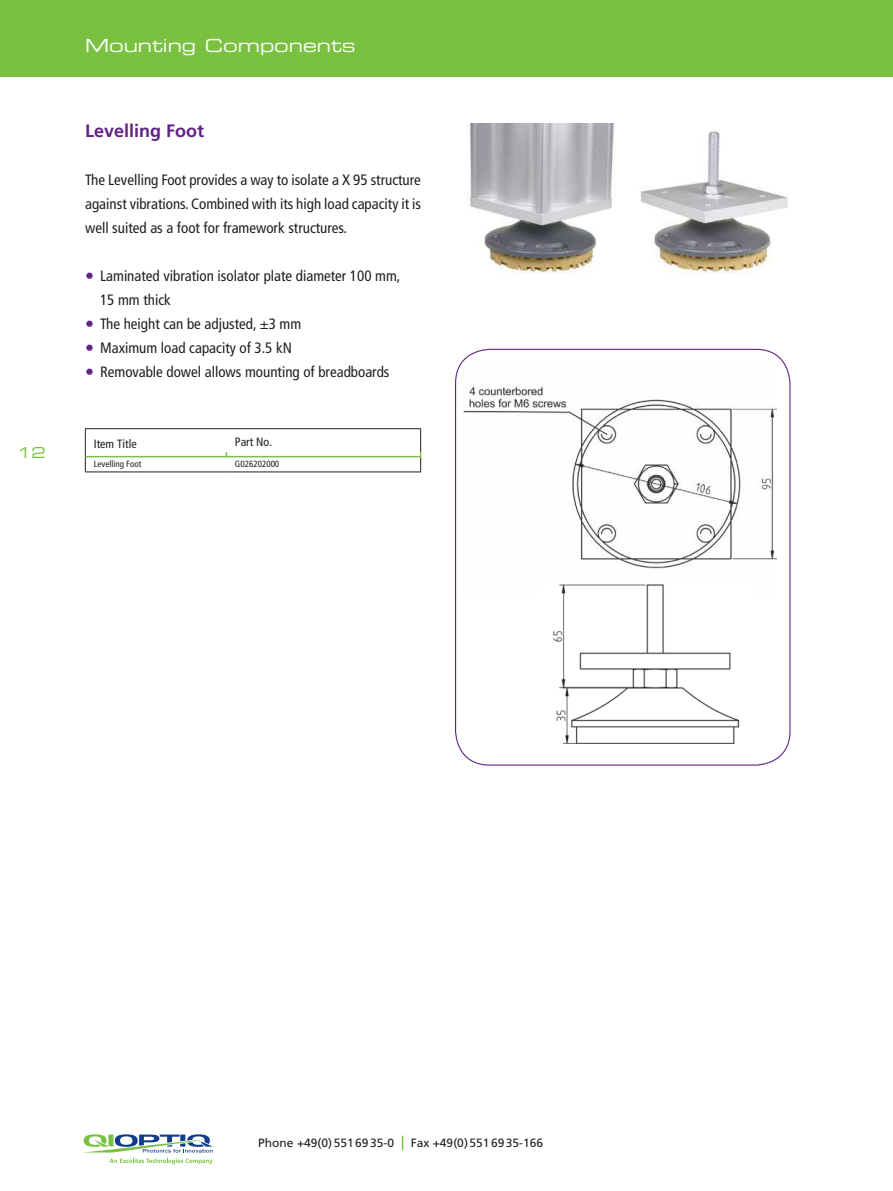
<style>
.page{position:relative;width:893px;height:1191px;background:#fff}
.page>*{position:absolute;margin:0;border:0;box-sizing:border-box;transform-origin:0 0}
.t1{font:18px "Eurostile LT Std Ex 2";color:#fff}
.t2{font:700 18px "Frutiger";color:#622484}
.t3{font:condensed 15px/24px "Frutiger For Qioptiq";color:#221f1f;text-align:justify}
.t4{font:15px "Eurostile LT Std Ex 2";color:#7ac142}
.t5{font:12px "Frutiger LT Std";color:#221f1f}
.t6{font:condensed 12px "Frutiger For Qioptiq";color:#221f1f}
.t7{font:condensed 9px "Frutiger For Qioptiq";color:#221f1f}
.s1{font-size:18px;color:#622484}
</style>
<div class="page">
<div style="left:0;top:0;width:893px;height:77px;background:#7ac142"></div>
<svg style="left:402px;top:1135px;width:1px;height:15px"></svg>
<svg style="left:83px;top:1134px;width:130px;height:18px"></svg>
<svg style="left:110px;top:1158px;width:103px;height:6px"></svg>
<hr style="left:85px;top:428px;width:141px;height:1px;background:#221f1f">
<hr style="left:226px;top:428px;width:195px;height:1px;background:#221f1f">
<svg style="left:85px;top:429px;width:1px;height:42px"></svg>
<hr style="left:85px;top:471px;width:141px;height:1px;background:#221f1f">
<hr style="left:226px;top:471px;width:195px;height:1px;background:#221f1f">
<svg style="left:420px;top:429px;width:1px;height:42px"></svg>
<hr style="left:86px;top:456px;width:140px;height:1px;background:#7ac142">
<hr style="left:226px;top:456px;width:195px;height:1px;background:#7ac142">
<img style="left:640px;top:130px;width:148px;height:143px">
<img style="left:470px;top:123px;width:144px;height:151px">
<img style="left:463px;top:359px;width:313px;height:210px">
<img style="left:553px;top:584px;width:187px;height:159px">
<p class="t4" style="left:17px;top:447px;width:30px">12</p>
<p class="t1" style="left:85px;top:39px;width:272px">Mounting Components</p>
<p class="t2" style="left:85px;top:123px;width:121px">Levelling Foot</p>
<p class="t3" style="left:85px;top:168px;width:337px">The Levelling Foot provides a way to isolate a X 95 structure against vibrations. Combined with its high load capacity it is well suited as a foot for framework structures.</p>
<p class="t3" style="left:100px;top:264px;width:302px;text-indent:-15px"><span class="s1">•</span> Laminated vibration isolator plate diameter 100 mm,<br>15 mm thick</p>
<p class="t3" style="left:85px;top:312px;width:218px"><span class="s1">•</span> The height can be adjusted, ±3 mm</p>
<p class="t3" style="left:85px;top:336px;width:208px"><span class="s1">•</span> Maximum load capacity of 3.5 kN</p>
<p class="t3" style="left:85px;top:360px;width:306px"><span class="s1">•</span> Removable dowel allows mounting of breadboards</p>
<p class="t6" style="left:94px;top:436px;width:44px">Item Title</p>
<p class="t6" style="left:235px;top:434px;width:39px">Part No.</p>
<p class="t7" style="left:94px;top:459px;width:49px">Levelling Foot</p>
<p class="t7" style="left:235px;top:459px;width:46px">G026202000</p>
<p class="t5" style="left:258px;top:1137px;width:137px">Phone +49(0) 551 69 35-0</p>
<p class="t5" style="left:411px;top:1137px;width:134px">Fax +49(0) 551 69 35-166</p>
</div>
